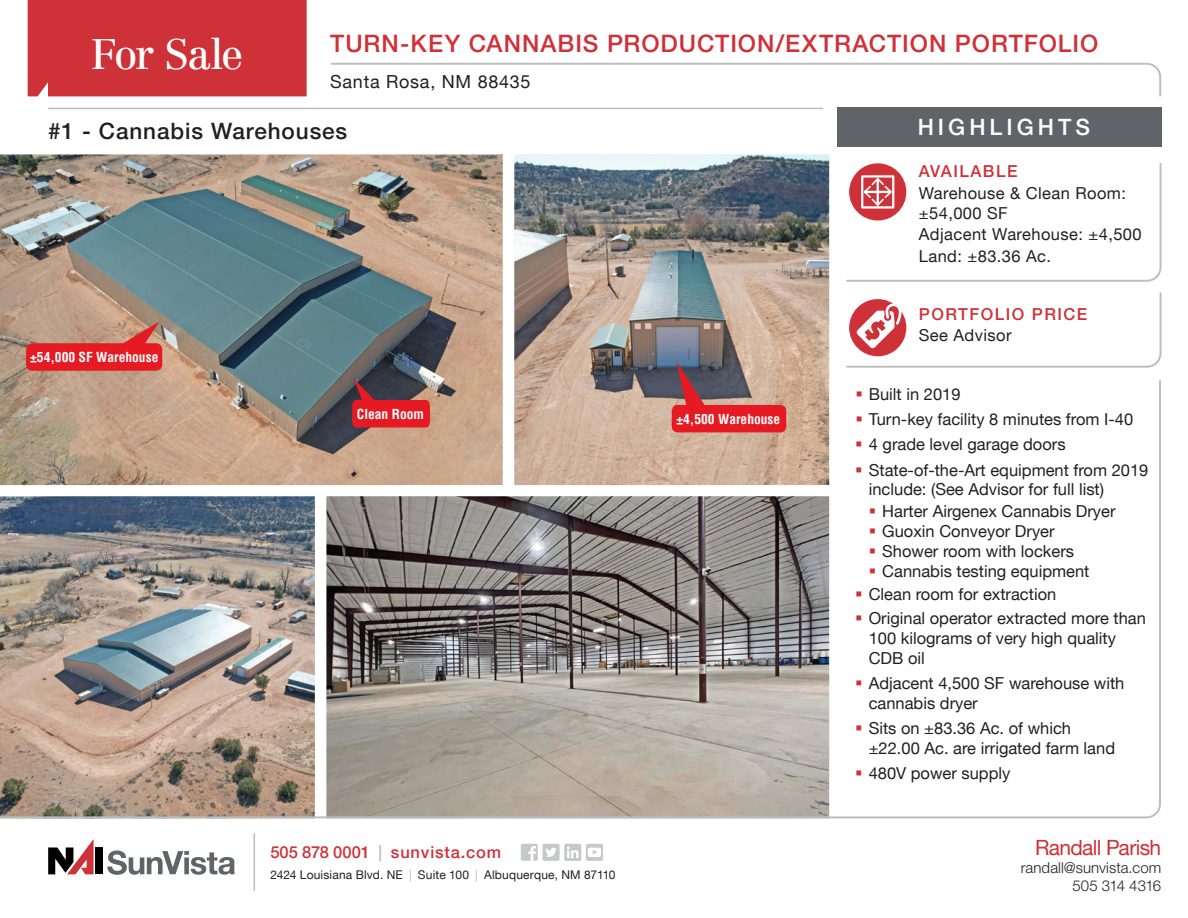
<style>
.page{position:relative;width:1188px;height:918px;background:#fff}
.page>*{position:absolute;margin:0;border:0;box-sizing:border-box;transform-origin:0 0}
.t1{font:42px "Centennial LT Std";letter-spacing:-.05em;color:#fff}
.t2{font:500 24px "Helvetica Neue LT";letter-spacing:.04em;color:#cf3138}
.t3{font:500 22.5px "Helvetica Neue LT";letter-spacing:.04em;color:#231f20}
.t4{font:500 22.5px "Helvetica Neue LT";letter-spacing:.18em;color:#fff}
.t5{font:21px "Helvetica Neue LT";letter-spacing:-.03em;color:#cf3138}
.t6{font:18px "Helvetica Neue LT";letter-spacing:.04em;color:#231f20}
.t7{font:16.5px/19.8px "Helvetica Neue LT";color:#231f20}
.t8{font:16.5px/19.5px "Helvetica Neue LT";letter-spacing:.025em;color:#231f20}
.t9{font:500 16.5px "Helvetica Neue LT";letter-spacing:.09em;color:#cf3138}
.t10{font:500 16.5px "Helvetica Neue LT";letter-spacing:.06em;color:#cf3138}
.t11{font:300 15px/18px "Helvetica Neue LT Std";letter-spacing:.005em;color:#231f20;text-align:right}
.t12{font:700 condensed 13.5px "Helvetica";color:#fff}
.t13{font:12px "Helvetica Neue LT";letter-spacing:.015em;color:#231f20}
.s1{color:#bcbdc0}
</style>
<div class="page">
<img style="left:0;top:154px;width:503px;height:225px">
<img style="left:514px;top:154px;width:315px;height:225px">
<div style="left:837px;top:107px;width:324px;height:40px;background:#606469"></div>
<div style="left:96px;top:848px;width:7px;height:26px;background:#000"></div>
<svg style="left:48px;top:839px;width:46px;height:35px"></svg>
<svg style="left:107px;top:851px;width:128px;height:24px"></svg>
<div style="left:521px;top:844px;width:17px;height:17px;background:#c7c8ca;border-radius:2px"></div>
<svg style="left:528px;top:846px;width:8px;height:15px"></svg>
<div style="left:564px;top:844px;width:17px;height:17px;background:#c7c8ca;border-radius:2px"></div>
<svg style="left:567px;top:847px;width:12px;height:11px"></svg>
<div style="left:542px;top:844px;width:18px;height:17px;background:#c7c8ca;border-radius:2px"></div>
<svg style="left:546px;top:848px;width:10px;height:9px"></svg>
<div style="left:586px;top:844px;width:17px;height:17px;background:#c7c8ca;border-radius:2px"></div>
<svg style="left:588px;top:848px;width:13px;height:9px"></svg>
<hr style="left:254px;top:833px;width:1px;height:58px;background:#bcbdc0">
<div style="left:28px;top:0;width:279px;height:96px;background:#cf3138"></div>
<svg style="left:331px;top:62px;width:831px;height:35px"></svg>
<svg style="left:672px;top:362px;width:114px;height:17px;background:#847777"></svg>
<svg style="left:26px;top:321px;width:136px;height:50px;background:#d3504c"></svg>
<svg style="left:352px;top:378px;width:78px;height:1px"></svg>
<img style="left:0;top:379px;width:1161px;height:440px">
<svg style="left:846px;top:163px;width:316px;height:119px"></svg>
<svg style="left:846px;top:292px;width:316px;height:76px"></svg>
<hr style="left:48px;top:108px;width:775px;height:1px;background:#bcbdc0">
<svg style="left:857px;top:392px;width:5px;height:5px"></svg>
<svg style="left:857px;top:417px;width:5px;height:5px"></svg>
<svg style="left:857px;top:442px;width:4px;height:5px"></svg>
<svg style="left:857px;top:467px;width:4px;height:5px"></svg>
<svg style="left:870px;top:509px;width:5px;height:5px"></svg>
<svg style="left:870px;top:529px;width:5px;height:5px"></svg>
<svg style="left:870px;top:549px;width:5px;height:4px"></svg>
<svg style="left:870px;top:568px;width:5px;height:5px"></svg>
<svg style="left:857px;top:591px;width:4px;height:5px"></svg>
<svg style="left:857px;top:616px;width:4px;height:4px"></svg>
<svg style="left:857px;top:680px;width:4px;height:5px"></svg>
<svg style="left:857px;top:725px;width:4px;height:5px"></svg>
<svg style="left:857px;top:770px;width:4px;height:5px"></svg>
<h1 class="t1" style="left:91px;top:29px;width:154px">For Sale</h1>
<h2 class="t2" style="left:330px;top:29px;width:770px">TURN-KEY CANNABIS PRODUCTION/EXTRACTION PORTFOLIO</h2>
<p class="t6" style="left:330px;top:71px;width:202px">Santa Rosa, NM 88435</p>
<h3 class="t3" style="left:48px;top:118px;width:301px">#1 - Cannabis Warehouses</h3>
<h3 class="t4" style="left:918px;top:114px;width:174px">HIGHLIGHTS</h3>
<p class="t9" style="left:919px;top:162px;width:100px">AVAILABLE</p>
<p class="t8" style="left:919px;top:183px;width:209px">Warehouse &amp; Clean Room: ±54,000 SF</p>
<p class="t8" style="left:919px;top:223px;width:224px;line-height:21.6px">Adjacent Warehouse: ±4,500<br>Land: ±83.36 Ac.</p>
<p class="t9" style="left:919px;top:304px;width:170px">PORTFOLIO PRICE</p>
<p class="t8" style="left:919px;top:325px;width:94px">See Advisor</p>
<p class="t12" style="left:30px;top:348px;width:130px">±54,000 SF Warehouse</p>
<p class="t12" style="left:357px;top:405px;width:69px">Clean Room</p>
<p class="t12" style="left:676px;top:410px;width:105px">±4,500 Warehouse</p>
<p class="t7" style="left:869px;top:381px;width:281px;line-height:25.2px">Built in 2019<br>Turn-key facility 8 minutes from I-40<br>4 grade level garage doors<br>State-of-the-Art equipment from 2019</p>
<p class="t7" style="left:882px;top:478px;width:235px;line-height:21.9px;text-indent:-13px">include: (See Advisor for full list)<br>Harter Airgenex Cannabis Dryer</p>
<p class="t7" style="left:882px;top:521px;width:209px">Guoxin Conveyor Dryer<br>Shower room with lockers<br>Cannabis testing equipment</p>
<p class="t7" style="left:869px;top:582px;width:279px;line-height:24.2px">Clean room for extraction<br>Original operator extracted more than</p>
<p class="t7" style="left:869px;top:628px;width:249px">100 kilograms of very high quality<br>CDB oil</p>
<p class="t7" style="left:869px;top:673px;width:257px">Adjacent 4,500 SF warehouse with cannabis dryer</p>
<p class="t7" style="left:869px;top:718px;width:248px">Sits on ±83.36 Ac. of which ±22.00 Ac. are irrigated farm land</p>
<p class="t7" style="left:869px;top:763px;width:143px">480V power supply</p>
<p class="t10" style="left:270px;top:843px;width:232px">505 878 0001 <span class="s1">|</span> sunvista.com</p>
<p class="t13" style="left:270px;top:868px;width:347px">2424 Louisiana Blvd. NE <span class="s1">|</span> Suite 100 <span class="s1">|</span> Albuquerque, NM 87110</p>
<p class="t5" style="left:1035px;top:835px;width:128px">Randall Parish</p>
<p class="t11" style="left:1021px;top:858px;width:142px">randall@sunvista.com<br>505 314 4316</p>
</div>
